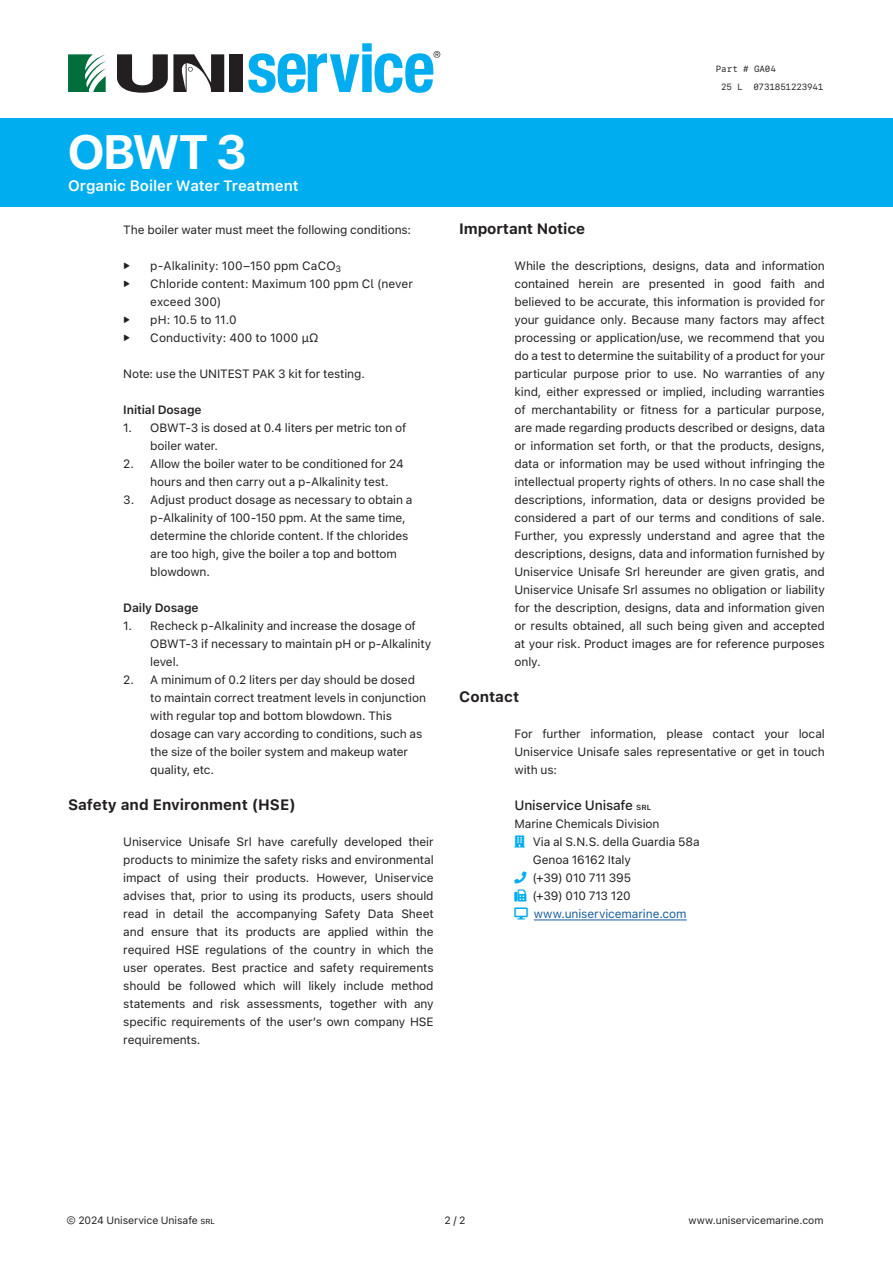
<style>
.page{position:relative;width:893px;height:1263px;background:#fff}
.page>*{position:absolute;margin:0;border:0;box-sizing:border-box;transform-origin:0 0}
.t1{font:700 48px "SF Pro Display";color:#fff}
.SECTIONS{font:700 15px "SF Pro Text";color:#231f20}
.t2{font:600 15px "SF Pro Text";color:#fff}
.NORMAL_TABBED{font:500 13.5px "SF Pro Text";letter-spacing:-.015em;color:#231f20}
.NORMAL_TABBED-2{font:12px/18px "SF Pro Text";letter-spacing:-.01em;color:#231f20}
.NORMAL_TABBED-3{font:12px "SF Pro Text";letter-spacing:-.01em;color:#175d9e}
.NORMAL_TABBED-4{font:600 12px "SF Pro Text";letter-spacing:-.01em;color:#231f20}
.t3{font:10.5px "SF Pro Text";letter-spacing:-.005em;color:#231f20}
.t4{font:9px/18px "SF Mono";letter-spacing:-.025em;color:#231f20}
.s1{font-size:9px}
.s2{color:#00aeef}
</style>
<div class="page">
<hr style="left:534px;top:919px;width:153px;height:1px;background:#175d9e">
<div style="left:0;top:118px;width:893px;height:88px;background:#00aeef"></div>
<svg style="left:248px;top:43px;width:192px;height:50px"></svg>
<div style="left:230px;top:54px;width:13px;height:38px;background:#231f20"></div>
<svg style="left:117px;top:54px;width:107px;height:39px"></svg>
<svg style="left:68px;top:54px;width:38px;height:38px"></svg>
<h1 class="t1" style="left:68px;top:124px;width:180px">OBWT 3</h1>
<p class="t2" style="left:68px;top:177px;width:232px">Organic Boiler Water Treatment</p>
<p class="NORMAL_TABBED-2" style="left:123px;top:221px;width:289px">The boiler water must meet the following conditions:</p>
<p class="NORMAL_TABBED-2" style="left:123px;top:257px;width:9px">ྍ</p>
<p class="NORMAL_TABBED-2" style="left:150px;top:257px;width:192px">p-Alkalinity: 100–150 ppm CaCO<sub>3</sub></p>
<p class="NORMAL_TABBED-2" style="left:123px;top:275px;width:9px">ྍ</p>
<p class="NORMAL_TABBED-2" style="left:150px;top:275px;width:264px">Chloride content: Maximum 100 ppm Cl (never exceed 300)</p>
<p class="NORMAL_TABBED-2" style="left:123px;top:311px;width:9px">ྍ</p>
<p class="NORMAL_TABBED-2" style="left:150px;top:311px;width:88px">pH: 10.5 to 11.0</p>
<p class="NORMAL_TABBED-2" style="left:123px;top:329px;width:9px">ྍ</p>
<p class="NORMAL_TABBED-2" style="left:150px;top:329px;width:170px">Conductivity: 400 to 1000 μΩ</p>
<p class="NORMAL_TABBED-2" style="left:123px;top:365px;width:243px">Note: use the UNITEST PAK 3 kit for testing.</p>
<p class="NORMAL_TABBED-4" style="left:123px;top:403px;width:80px">Initial Dosage</p>
<p class="NORMAL_TABBED-2" style="left:150px;top:419px;width:258px;text-indent:-27px">1. OBWT-3 is dosed at 0.4 liters per metric ton of boiler water.</p>
<p class="NORMAL_TABBED-2" style="left:150px;top:455px;width:255px;text-indent:-27px">2. Allow the boiler water to be conditioned for 24 hours and then carry out a p-Alkalinity test.</p>
<p class="NORMAL_TABBED-2" style="left:150px;top:491px;width:264px;text-indent:-27px">3. Adjust product dosage as necessary to obtain a p-Alkalinity of 100-150 ppm. At the same time, determine the chloride content. If the chlorides are too high, give the boiler a top and bottom blowdown.</p>
<p class="NORMAL_TABBED-4" style="left:123px;top:601px;width:77px">Daily Dosage</p>
<p class="NORMAL_TABBED-2" style="left:150px;top:617px;width:283px;text-indent:-27px">1. Recheck p-Alkalinity and increase the dosage of<br>OBWT-3 if necessary to maintain pH or p-Alkalinity level.</p>
<p class="NORMAL_TABBED-2" style="left:150px;top:671px;width:277px;text-indent:-27px">2. A minimum of 0.2 liters per day should be dosed to maintain correct treatment levels in conjunction with regular top and bottom blowdown. This dosage can vary according to conditions, such as the size of the boiler system and makeup water quality, etc.</p>
<p class="SECTIONS" style="left:68px;top:796px;width:229px">Safety and Environment (HSE)</p>
<p class="NORMAL_TABBED-2" style="left:123px;top:833px;width:312px;text-align:justify">Uniservice Unisafe Srl have carefully developed their products to minimize the safety risks and environmental impact of using their products. However, Uniservice advises that, prior to using its products, users should read in detail the accompanying Safety Data Sheet and ensure that its products are applied within the required HSE regulations of the country in which the user operates. Best practice and safety requirements should be followed which will likely include method statements and risk assessments, together with any specific requirements of the user’s own company HSE requirements.</p>
<p class="t4" style="left:721px;top:60px;width:104px;text-indent:-5px">Part # GA04<br>25 L 0731851223941</p>
<p class="SECTIONS" style="left:459px;top:220px;width:127px">Important Notice</p>
<p class="NORMAL_TABBED-2" style="left:514px;top:257px;width:312px;text-align:justify">While the descriptions, designs, data and information contained herein are presented in good faith and believed to be accurate, this information is provided for your guidance only. Because many factors may affect processing or application/use, we recommend that you do a test to determine the suitability of a product for your particular purpose prior to use. No warranties of any kind, either expressed or implied, including warranties of merchantability or fitness for a particular purpose, are made regarding products described or designs, data or information set forth, or that the products, designs, data or information may be used without infringing the intellectual property rights of others. In no case shall the descriptions, information, data or designs provided be considered a part of our terms and conditions of sale.<br>Further, you expressly understand and agree that the descriptions, designs, data and information furnished by Uniservice Unisafe Srl hereunder are given gratis, and Uniservice Unisafe Srl assumes no obligation or liability for the description, designs, data and information given or results obtained, all such being given and accepted at your risk. Product images are for reference purposes only.</p>
<p class="SECTIONS" style="left:459px;top:688px;width:61px">Contact</p>
<p class="NORMAL_TABBED-2" style="left:514px;top:725px;width:312px;text-align:justify">For further information, please contact your local Uniservice Unisafe sales representative or get in touch with us:</p>
<p class="NORMAL_TABBED" style="left:514px;top:797px;width:138px">Uniservice Unisafe <span class="s1">srl</span></p>
<p class="NORMAL_TABBED-2" style="left:514px;top:815px;width:147px">Marine Chemicals Division</p>
<p class="NORMAL_TABBED-2" style="left:514px;top:833px;width:187px"><span class="s2">◆●■</span> Via al S.N.S. della Guardia 58a</p>
<p class="NORMAL_TABBED-2" style="left:533px;top:851px;width:100px">Genoa 16162 Italy</p>
<p class="NORMAL_TABBED-2" style="left:514px;top:869px;width:118px"><span class="s2">□■</span> (+39) 010 711 395</p>
<p class="NORMAL_TABBED-2" style="left:532px;top:887px;width:100px">(+39) 010 713 120</p>
<p class="NORMAL_TABBED-3" style="left:514px;top:907px;width:174px"><span class="s2">▲▼□</span> www.uniservicemarine.com</p>
<p class="t3" style="left:67px;top:1214px;width:150px">© 2024 Uniservice Unisafe <span class="s1">srl</span></p>
<p class="t3" style="left:445px;top:1214px;width:22px">2 / 2</p>
<p class="t3" style="left:689px;top:1214px;width:136px">www.uniservicemarine.com</p>
</div>
